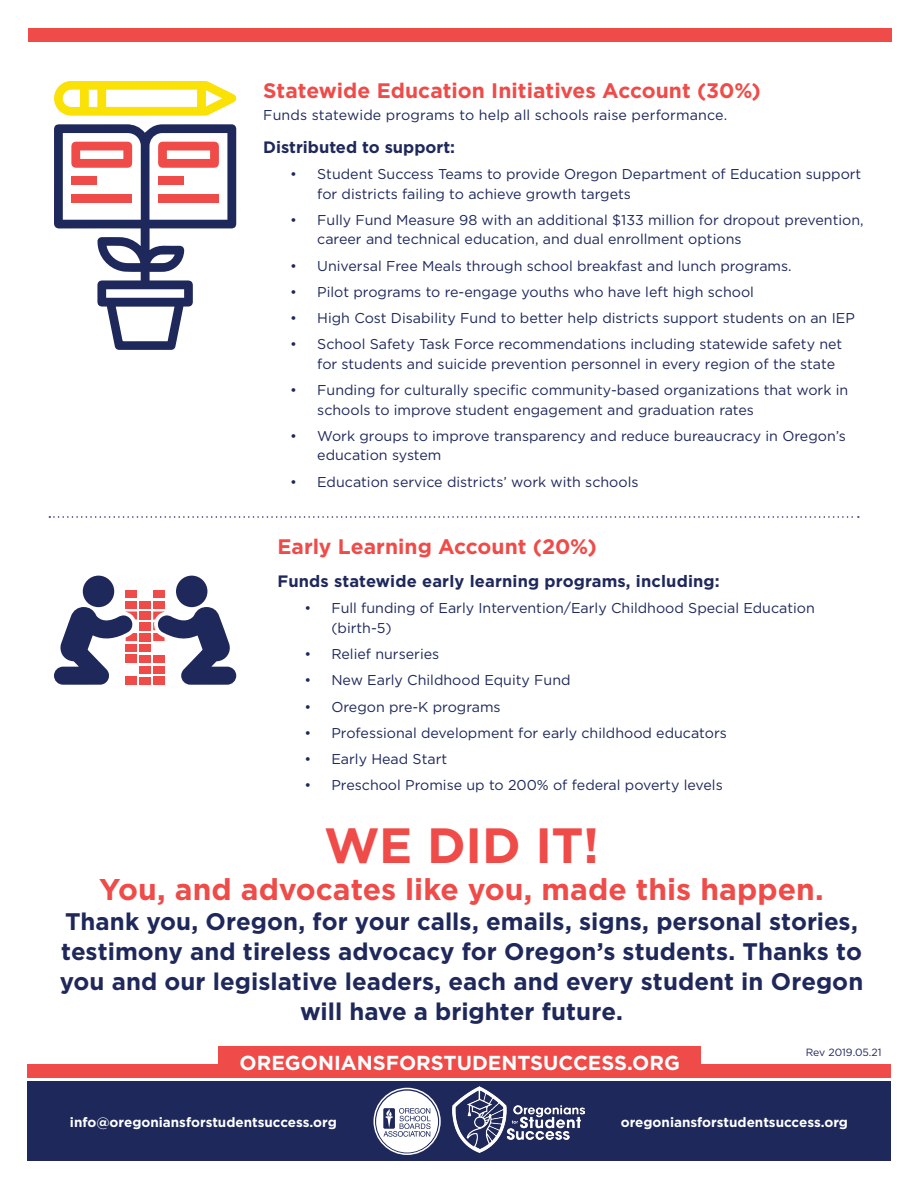
<style>
.page{position:relative;width:918px;height:1188px;background:#fff}
.page>*{position:absolute;margin:0;border:0;box-sizing:border-box;transform-origin:0 0}
.Main_Paragraph{font:700 49.5px "Gotham";letter-spacing:-.005em;color:#ef4b48}
.Main_Paragraph-2{font:700 30px "Gotham";color:#ef4b48}
.Main_Paragraph-3{font:700 24px/30px "Gotham";color:#1f285b;text-align:center}
.Main_Paragraph-4{font:700 21px "Gotham";color:#ef4b48}
.t1{font:700 20.25px "Gotham";color:#fff}
.Main_Paragraph-5{font:700 16.5px "Gotham";letter-spacing:.01em;color:#1f285b}
.Main_Paragraph-6{font:14.25px/19.5px "Gotham";color:#1f285b}
.t2{font:700 13.5px "Gotham";color:#fff}
.Main_Paragraph-7{font:10.5px "Gotham";color:#1f285b}
</style>
<div class="page">
<div style="left:27px;top:1082px;width:864px;height:79px;background:#1f285b"></div>
<div style="left:27px;top:1064px;width:864px;height:14px;background:#ef4b48"></div>
<svg style="left:49px;top:516px;width:810px;height:2px"></svg>
<div style="left:28px;top:28px;width:864px;height:13px;background:#ef4b48"></div>
<img style="left:453px;top:1086px;width:131px;height:66px">
<svg style="left:373px;top:1088px;width:68px;height:67px"></svg>
<div style="left:218px;top:1046px;width:483px;height:32px;background:#ef4b48"></div>
<div style="left:176px;top:576px;width:31px;height:31px;background:#1f285b;border-radius:50%"></div>
<div style="left:83px;top:576px;width:31px;height:31px;background:#1f285b;border-radius:50%"></div>
<div style="left:126px;top:590px;width:11px;height:8px;background:#ef4b48"></div>
<div style="left:153px;top:590px;width:12px;height:8px;background:#ef4b48"></div>
<div style="left:126px;top:601px;width:11px;height:8px;background:#ef4b48"></div>
<div style="left:139px;top:601px;width:12px;height:8px;background:#ef4b48"></div>
<div style="left:153px;top:601px;width:12px;height:8px;background:#ef4b48"></div>
<div style="left:139px;top:611px;width:12px;height:8px;background:#ef4b48"></div>
<div style="left:139px;top:622px;width:12px;height:8px;background:#ef4b48"></div>
<div style="left:139px;top:633px;width:12px;height:8px;background:#ef4b48"></div>
<div style="left:139px;top:644px;width:12px;height:8px;background:#ef4b48"></div>
<div style="left:139px;top:655px;width:12px;height:8px;background:#ef4b48"></div>
<div style="left:139px;top:666px;width:12px;height:8px;background:#ef4b48"></div>
<div style="left:139px;top:677px;width:12px;height:8px;background:#ef4b48"></div>
<svg style="left:54px;top:607px;width:83px;height:78px"></svg>
<svg style="left:153px;top:607px;width:83px;height:78px"></svg>
<svg style="left:54px;top:81px;width:182px;height:35px"></svg>
<svg style="left:54px;top:124px;width:182px;height:226px"></svg>
<div style="left:158px;top:194px;width:61px;height:8px;background:#ef4b48"></div>
<div style="left:158px;top:176px;width:26px;height:9px;background:#ef4b48"></div>
<p class="Main_Paragraph-4" style="left:263px;top:76px;width:499px">Statewide Education Initiatives Account (30%)</p>
<p class="Main_Paragraph-6" style="left:263px;top:105px;width:465px">Funds statewide programs to help all schools raise performance.</p>
<p class="Main_Paragraph-5" style="left:263px;top:136px;width:193px">Distributed to support:</p>
<p class="Main_Paragraph-6" style="left:317px;top:164px;width:546px;text-indent:-27px">• Student Success Teams to provide Oregon Department of Education support for districts failing to achieve growth targets</p>
<p class="Main_Paragraph-6" style="left:317px;top:210px;width:548px;text-indent:-27px">• Fully Fund Measure 98 with an additional $133 million for dropout prevention, career and technical education, and dual enrollment options</p>
<p class="Main_Paragraph-6" style="left:290px;top:255px;width:503px">• Universal Free Meals through school breakfast and lunch programs.</p>
<p class="Main_Paragraph-6" style="left:290px;top:282px;width:465px">• Pilot programs to re-engage youths who have left high school</p>
<p class="Main_Paragraph-6" style="left:290px;top:308px;width:566px">• High Cost Disability Fund to better help districts support students on an IEP</p>
<p class="Main_Paragraph-6" style="left:317px;top:334px;width:527px;text-indent:-27px">• School Safety Task Force recommendations including statewide safety net for students and suicide prevention personnel in every region of the state</p>
<p class="Main_Paragraph-6" style="left:317px;top:380px;width:533px;text-indent:-27px">• Funding for culturally specific community-based organizations that work in schools to improve student engagement and graduation rates</p>
<p class="Main_Paragraph-6" style="left:317px;top:426px;width:530px;text-indent:-27px">• Work groups to improve transparency and reduce bureaucracy in Oregon’s education system</p>
<p class="Main_Paragraph-6" style="left:290px;top:471px;width:350px">• Education service districts’ work with schools</p>
<p class="Main_Paragraph-4" style="left:277px;top:533px;width:321px">Early Learning Account (20%)</p>
<p class="Main_Paragraph-5" style="left:277px;top:570px;width:444px">Funds statewide early learning programs, including:</p>
<p class="Main_Paragraph-6" style="left:331px;top:598px;width:485px;text-indent:-27px">• Full funding of Early Intervention/Early Childhood Special Education (birth-5)</p>
<p class="Main_Paragraph-6" style="left:304px;top:644px;width:136px">• Relief nurseries</p>
<p class="Main_Paragraph-6" style="left:304px;top:670px;width:268px">• New Early Childhood Equity Fund</p>
<p class="Main_Paragraph-6" style="left:304px;top:697px;width:198px">• Oregon pre-K programs</p>
<p class="Main_Paragraph-6" style="left:304px;top:723px;width:424px">• Professional development for early childhood educators</p>
<p class="Main_Paragraph-6" style="left:304px;top:749px;width:144px">• Early Head Start</p>
<p class="Main_Paragraph-6" style="left:304px;top:775px;width:420px">• Preschool Promise up to 200% of federal poverty levels</p>
<p class="Main_Paragraph" style="left:324px;top:812px;width:277px">WE DID IT!</p>
<p class="Main_Paragraph-2" style="left:99px;top:870px;width:726px">You, and advocates like you, made this happen.</p>
<p class="Main_Paragraph-3" style="left:60px;top:906px;width:805px">Thank you, Oregon, for your calls, emails, signs, personal stories, testimony and tireless advocacy for Oregon’s students. Thanks to you and our legislative leaders, each and every student in Oregon will have a brighter future.</p>
<p class="t1" style="left:240px;top:1049px;width:442px">OREGONIANSFORSTUDENTSUCCESS.ORG</p>
<p class="Main_Paragraph-7" style="left:806px;top:1046px;width:77px">Rev 2019.05.21</p>
<p class="t2" style="left:70px;top:1113px;width:268px">info@oregoniansforstudentsuccess.org</p>
<p class="t2" style="left:621px;top:1113px;width:229px">oregoniansforstudentsuccess.org</p>
</div>
